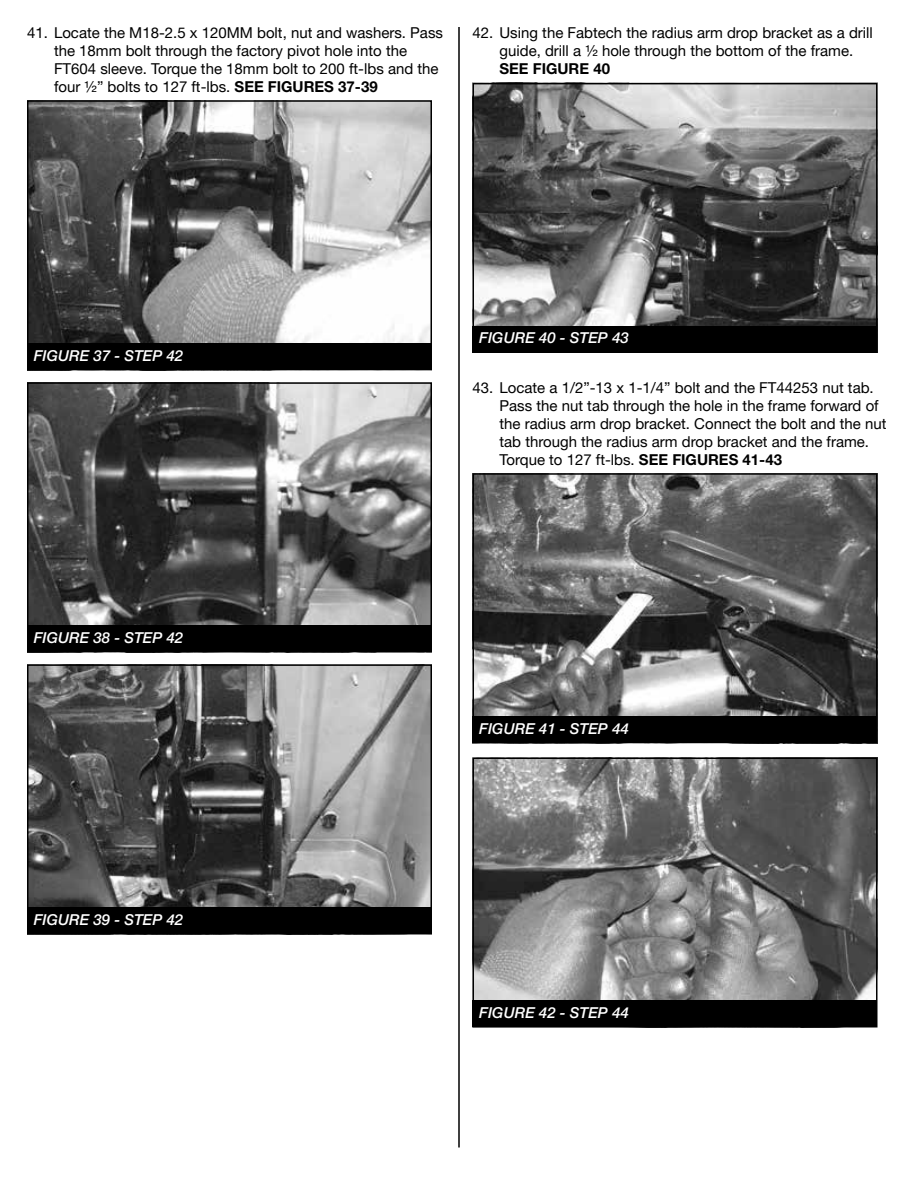
<style>
.page{position:relative;width:918px;height:1188px;background:#fff}
.page>*{position:absolute;margin:0;border:0;box-sizing:border-box;transform-origin:0 0}
.t1{font:15px/18px "Helvetica Neue LT Std";color:#000}
.t2{font:italic 500 15px "Helvetica Neue LT Std";color:#fff}
.t3{font:700 15px "Helvetica Neue LT Std";color:#000}
.s1{font-weight:700}
</style>
<div class="page">
<hr style="left:458px;top:27px;width:2px;height:1121px;background:#000">
<img style="left:30px;top:385px;width:399px;height:240px">
<div style="left:27px;top:382px;width:405px;height:270px;border:2px solid #000"></div>
<div style="left:27px;top:625px;width:405px;height:27px;background:#000"></div>
<img style="left:30px;top:667px;width:399px;height:240px">
<div style="left:27px;top:664px;width:405px;height:270px;border:2px solid #000"></div>
<div style="left:27px;top:907px;width:405px;height:27px;background:#000"></div>
<img style="left:475px;top:86px;width:400px;height:240px">
<div style="left:472px;top:83px;width:406px;height:270px;border:2px solid #000"></div>
<div style="left:472px;top:326px;width:406px;height:27px;background:#000"></div>
<img style="left:475px;top:476px;width:400px;height:240px">
<div style="left:472px;top:473px;width:406px;height:270px;border:2px solid #000"></div>
<div style="left:472px;top:716px;width:406px;height:27px;background:#000"></div>
<img style="left:475px;top:761px;width:400px;height:239px">
<div style="left:472px;top:758px;width:406px;height:270px;border:2px solid #000"></div>
<div style="left:472px;top:1000px;width:406px;height:28px;background:#000"></div>
<img style="left:30px;top:103px;width:399px;height:240px">
<div style="left:27px;top:100px;width:405px;height:270px;border:2px solid #000"></div>
<div style="left:27px;top:343px;width:405px;height:27px;background:#000"></div>
<p class="t1" style="left:54px;top:23px;width:391px;text-indent:-27px">41. Locate the M18-2.5 x 120MM bolt, nut and washers. Pass the 18mm bolt through the factory pivot hole into the FT604 sleeve. Torque the 18mm bolt to 200 ft-lbs and the four ½” bolts to 127 ft-lbs. <span class="s1">SEE FIGURES 37-39</span></p>
<p class="t1" style="left:472px;top:23px;width:402px;text-align:center">42. Using the Fabtech the radius arm drop bracket as a drill guide, drill a ½ hole through the bottom of the frame.</p>
<p class="t3" style="left:499px;top:59px;width:112px">SEE FIGURE 40</p>
<p class="t2" style="left:34px;top:347px;width:151px">FIGURE 37 - STEP 42</p>
<p class="t2" style="left:34px;top:629px;width:151px">FIGURE 38 - STEP 42</p>
<p class="t2" style="left:34px;top:911px;width:151px">FIGURE 39 - STEP 42</p>
<p class="t2" style="left:479px;top:329px;width:151px">FIGURE 40 - STEP 43</p>
<p class="t1" style="left:499px;top:379px;width:389px;text-indent:-27px">43. Locate a 1/2”-13 x 1-1/4” bolt and the FT44253 nut tab.<br>Pass the nut tab through the hole in the frame forward of the radius arm drop bracket. Connect the bolt and the nut tab through the radius arm drop bracket and the frame.<br>Torque to 127 ft-lbs. <span class="s1">SEE FIGURES 41-43</span></p>
<p class="t2" style="left:479px;top:719px;width:151px">FIGURE 41 - STEP 44</p>
<p class="t2" style="left:479px;top:1004px;width:151px">FIGURE 42 - STEP 44</p>
</div>
